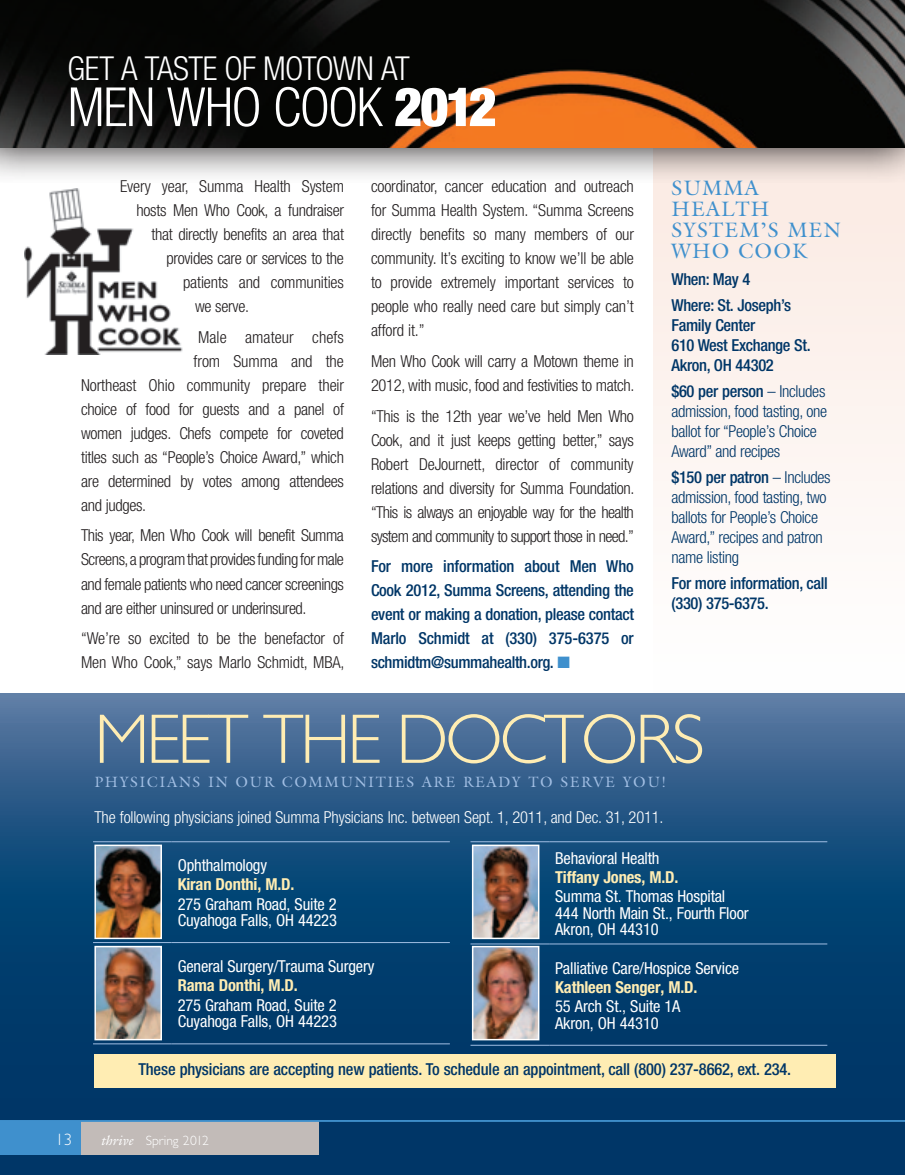
<style>
.page{position:relative;width:905px;height:1175px;background:#fff}
.page>*{position:absolute;margin:0;border:0;box-sizing:border-box;transform-origin:0 0}
.t1{font:300 70.5px "Gill Sans";color:#ffedb3}
.t2{font:300 condensed 54px "Helvetica Neue";color:#fff}
.t3{font:900 condensed 54px "Helvetica Neue";color:#fff}
.t4{font:300 condensed 33px "Helvetica Neue";color:#fff}
.t5{font:21px/21px "Galliard";letter-spacing:.05em;color:#3f90cd}
.t6{font:300 condensed 16.5px/24px "Helvetica Neue";letter-spacing:-.02em;color:#231f20;text-align:justify}
.t7{font:500 condensed 16.5px/24px "Helvetica Neue";letter-spacing:-.02em;color:#003667}
.t8{font:condensed 16.5px/16.5px "Helvetica Neue";letter-spacing:-.01em;color:#fff}
.t9{font:300 condensed 16.5px/19.8px "Helvetica Neue";letter-spacing:-.02em;color:#003667}
.t10{font:300 condensed 16.5px "Helvetica Neue";letter-spacing:-.01em;color:#fff}
.t11{font:700 condensed 16.5px "Helvetica Neue";letter-spacing:-.01em;color:#ffedb3}
.t12{font:300 condensed 16.5px "Helvetica Neue";letter-spacing:.005em;color:#231f20}
.t13{font:300 16.5px "Gill Sans";color:#fff}
.t14{font:15px "Galliard";letter-spacing:.1em;color:#a1bee3}
.t15{font:300 13.5px "Gill Sans";letter-spacing:-.03em;color:#fff}
.s1{color:#3f90cd}
.s2{font-weight:500}
.s3{font-family:"Galliard";font-weight:400;font-style:italic}
</style>
<div class="page">
<div style="left:653px;top:148px;width:251px;height:545px;background:#fcf5f1"></div>
<svg style="left:0;top:693px;width:904px;height:481px;background:#174c7a"></svg>
<div style="left:0;top:1120px;width:306px;height:34px;background:#3f90cd"></div>
<div style="left:81px;top:1120px;width:238px;height:34px;background:#c2bbb8"></div>
<hr style="left:0;top:1120px;width:904px;height:1px;background:#3f90cd">
<hr style="left:93px;top:841px;width:79px;height:1px;background:#a1bee3">
<hr style="left:172px;top:841px;width:278px;height:1px;background:#a1bee3">
<hr style="left:93px;top:942px;width:79px;height:1px;background:#a1bee3">
<hr style="left:172px;top:942px;width:278px;height:1px;background:#a1bee3">
<hr style="left:93px;top:1043px;width:79px;height:1px;background:#a1bee3">
<hr style="left:172px;top:1043px;width:278px;height:1px;background:#a1bee3">
<hr style="left:470px;top:841px;width:79px;height:1px;background:#a1bee3">
<hr style="left:549px;top:841px;width:278px;height:1px;background:#a1bee3">
<hr style="left:470px;top:943px;width:79px;height:1px;background:#a1bee3">
<hr style="left:549px;top:943px;width:278px;height:1px;background:#a1bee3">
<hr style="left:470px;top:1044px;width:79px;height:1px;background:#a1bee3">
<hr style="left:549px;top:1044px;width:278px;height:1px;background:#a1bee3">
<img style="left:97px;top:847px;width:62px;height:89px">
<div style="left:94px;top:844px;width:68px;height:95px;border:2px solid #fff"></div>
<img style="left:475px;top:847px;width:61px;height:89px">
<div style="left:472px;top:844px;width:67px;height:95px;border:2px solid #fff"></div>
<img style="left:97px;top:948px;width:62px;height:89px">
<div style="left:94px;top:945px;width:68px;height:95px;border:2px solid #fff"></div>
<img style="left:475px;top:948px;width:61px;height:89px">
<div style="left:472px;top:945px;width:67px;height:95px;border:2px solid #fff"></div>
<div style="left:94px;top:1053px;width:741px;height:34px;background:#ffedb3"></div>
<svg style="left:0;top:148px;width:904px;height:35px"></svg>
<img style="left:0;top:0;width:904px;height:148px">
<img style="left:24px;top:189px;width:159px;height:165px">
<h3 class="t4" style="left:68px;top:50px;width:93px">Get ataste</h3>
<h3 class="t4" style="left:224px;top:50px;width:79px">of Motown</h3>
<h3 class="t4" style="left:381px;top:50px;width:16px">at</h3>
<h2 class="t2" style="left:68px;top:76px;width:261px">Men Who Cook</h2>
<h2 class="t3" style="left:394px;top:74px;width:104px">2012</h2>
<p class="t6" style="left:120px;top:174px;width:225px">Every year, Summa Health System</p>
<p class="t6" style="left:136px;top:198px;width:209px">hosts Men Who Cook, a fundraiser</p>
<p class="t6" style="left:151px;top:222px;width:194px">that directly benefits an area that</p>
<p class="t6" style="left:166px;top:246px;width:179px">provides care or services to the</p>
<p class="t6" style="left:183px;top:270px;width:162px">patients and communities</p>
<p class="t6" style="left:195px;top:294px;width:55px">we serve.</p>
<p class="t12" style="left:198px;top:327px;width:147px">Male amateur chefs</p>
<p class="t6" style="left:193px;top:348px;width:152px">from Summa and the</p>
<p class="t6" style="left:81px;top:372px;width:264px">Northeast Ohio community prepare their</p>
<p class="t6" style="left:81px;top:396px;width:264px">choice of food for guests and a panel of</p>
<p class="t6" style="left:81px;top:420px;width:264px">women judges. Chefs compete for coveted</p>
<p class="t6" style="left:81px;top:445px;width:264px">titles such as “People’s Choice Award,” which</p>
<p class="t6" style="left:81px;top:469px;width:264px">are determined by votes among attendees</p>
<p class="t6" style="left:81px;top:493px;width:67px">and judges.</p>
<p class="t6" style="left:81px;top:523px;width:264px">This year, Men Who Cook will benefit Summa Screens, a program that provides funding for male and female patients who need cancer screenings and are either uninsured or underinsured.</p>
<p class="t6" style="left:81px;top:626px;width:265px">“We’re so excited to be the benefactor of<br>Men Who Cook,” says Marlo Schmidt, MBA,</p>
<p class="t6" style="left:371px;top:174px;width:264px">coordinator, cancer education and outreach for Summa Health System. “Summa Screens directly benefits so many members of our community. It’s exciting to know we’ll be able to provide extremely important services to people who really need care but simply can’t afford it.”</p>
<p class="t6" style="left:371px;top:349px;width:265px">Men Who Cook will carry a Motown theme in<br>2012, with music, food and festivities to match.</p>
<p class="t6" style="left:371px;top:403px;width:265px">“This is the 12th year we’ve held Men Who Cook, and it just keeps getting better,” says Robert DeJournett, director of community relations and diversity for Summa Foundation. “This is always an enjoyable way for the health system and community to support those in need.”</p>
<p class="t7" style="left:371px;top:554px;width:264px;text-align:justify">For more information about Men Who Cook 2012, Summa Screens, attending the event or making a donation, please contact Marlo Schmidt at (330) 375-6375 or schmidtm@summahealth.org. <span class="s1">■</span></p>
<p class="t5" style="left:671px;top:177px;width:171px">SUMMA<br>HEALTH<br>SYSTEM’S MEN<br>WHO COOK</p>
<p class="t7" style="left:671px;top:265px;width:121px;line-height:26.5px">When: May 4<br>Where: St. Joseph’s</p>
<p class="t7" style="left:671px;top:315px;width:141px;line-height:19.8px">Family Center<br>610 West Exchange St.<br>Akron, OH 44302</p>
<p class="t9" style="left:671px;top:381px;width:157px"><span class="s2">$60 per person</span> – Includes admission, food tasting, one ballot for “People’s Choice<br>Award” and recipes</p>
<p class="t9" style="left:671px;top:467px;width:161px"><span class="s2">$150 per patron</span> – Includes admission, food tasting, two ballots for People’s Choice<br>Award,” recipes and patron name listing</p>
<p class="t7" style="left:671px;top:573px;width:158px;line-height:19.8px">For more information, call (330) 375-6375.</p>
<h1 class="t1" style="left:94px;top:699px;width:394px">MEET THE DOCTORS</h1>
<p class="t14" style="left:94px;top:772px;width:573px">PHYSICIANS IN OUR COMMUNITIES ARE READY TO SERVE YOU!</p>
<p class="t10" style="left:94px;top:808px;width:570px">The following physicians joined Summa Physicians Inc. between Sept. 1, 2011, and Dec. 31, 2011.</p>
<p class="t8" style="left:178px;top:857px;width:91px">Ophthalmology</p>
<p class="t11" style="left:178px;top:874px;width:118px">Kiran Donthi, M.D.</p>
<p class="t8" style="left:178px;top:895px;width:161px">275 Graham Road, Suite 2<br>Cuyahoga Falls, OH 44223</p>
<p class="t8" style="left:178px;top:958px;width:198px">General Surgery/Trauma Surgery</p>
<p class="t11" style="left:178px;top:975px;width:121px">Rama Donthi, M.D.</p>
<p class="t8" style="left:178px;top:996px;width:161px">275 Graham Road, Suite 2<br>Cuyahoga Falls, OH 44223</p>
<p class="t8" style="left:555px;top:849px;width:106px">Behavioral Health</p>
<p class="t11" style="left:555px;top:867px;width:125px">Tiffany Jones, M.D.</p>
<p class="t8" style="left:555px;top:888px;width:195px">Summa St. Thomas Hospital<br>444 North Main St., Fourth Floor<br>Akron, OH 44310</p>
<p class="t8" style="left:555px;top:959px;width:185px">Palliative Care/Hospice Service</p>
<p class="t11" style="left:555px;top:977px;width:144px">Kathleen Senger, M.D.</p>
<p class="t8" style="left:555px;top:997px;width:127px">55 Arch St., Suite 1A<br>Akron, OH 44310</p>
<p class="t7" style="left:138px;top:1056px;width:654px">These physicians are accepting new patients. To schedule an appointment, call (800) 237-8662, ext. 234.</p>
<p class="t13" style="left:56px;top:1130px;width:18px">13</p>
<p class="t15" style="left:101px;top:1133px;width:109px"><span class="s3">thrive</span> Spring 2012</p>
</div>
